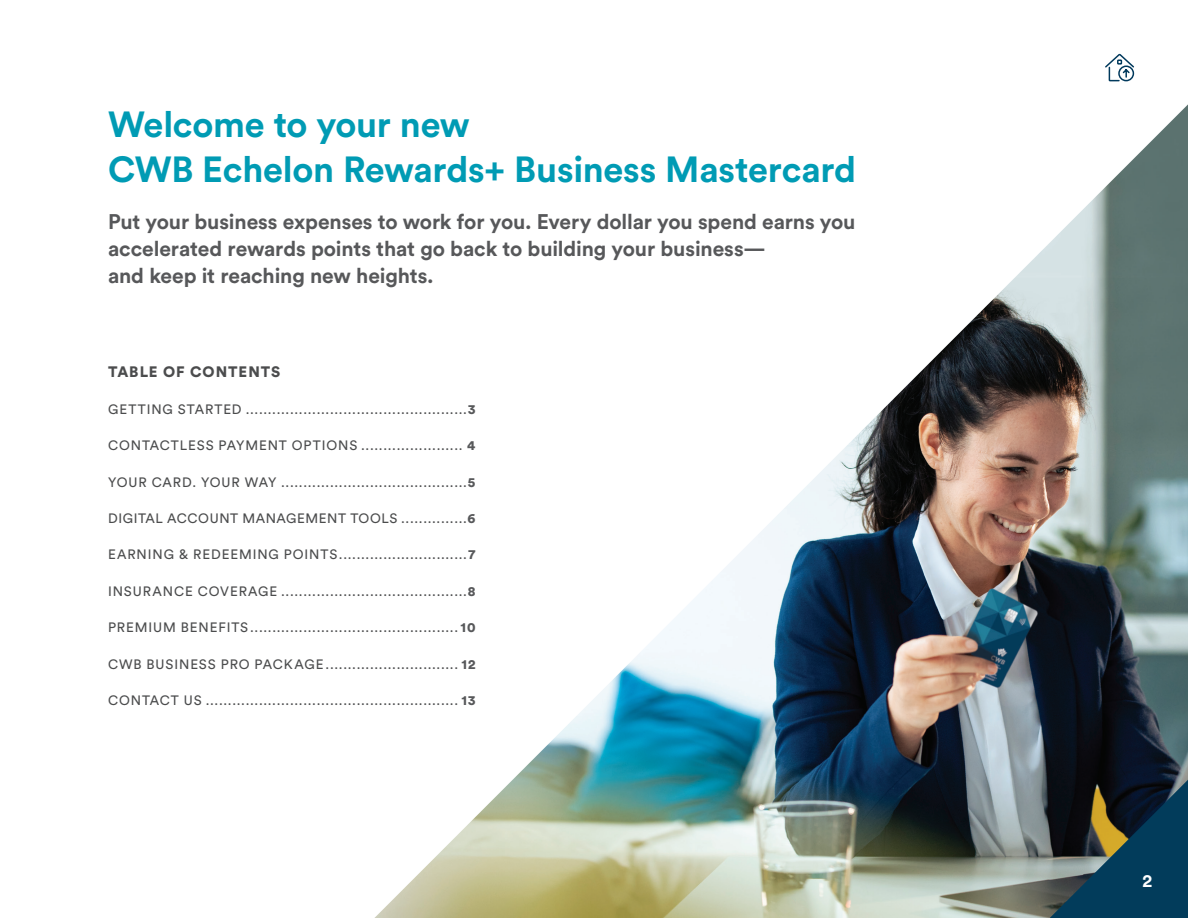
<style>
.page{position:relative;width:1188px;height:918px;background:#fff}
.page>*{position:absolute;margin:0;border:0;box-sizing:border-box;transform-origin:0 0}
.t1{font:700 36px/45px "Circular Std";letter-spacing:-.01em;color:#009bb4}
._1st_sentence_bold{font:700 21px/27px "Circular Std";letter-spacing:-.005em;color:#57585a}
.t2{font:700 18px "Circular Std";color:#fff}
.t3{font:900 15px "Circular Std";letter-spacing:.06em;color:#4b4c4d}
.t4{font:13.5px "Circular Std";letter-spacing:.065em;color:#4b4c4d}
.t5{font:13.5px "Circular Std";letter-spacing:.045em;color:#4b4c4d}
.s1{font-weight:900;color:#57585a}
</style>
<div class="page">
<img style="left:374px;top:104px;width:814px;height:814px">
<svg style="left:1050px;top:780px;width:138px;height:138px;background:#1d3a45"></svg>
<svg style="left:1105px;top:53px;width:30px;height:29px"></svg>
<h1 class="t1" style="left:108px;top:101px;width:750px">Welcome to your new<br>CWB Echelon Rewards+ Business Mastercard</h1>
<p class="_1st_sentence_bold" style="left:108px;top:208px;width:749px">Put your business expenses to work for you. Every dollar you spend earns you accelerated rewards points that go back to building your business—<br>and keep it reaching new heights.</p>
<p class="t3" style="left:108px;top:362px;width:174px">TABLE OF CONTENTS</p>
<p class="t4" style="left:108px;top:401px;width:369px">GETTING STARTED ..................................................<span class="s1">3</span></p>
<p class="t4" style="left:108px;top:437px;width:369px">CONTACTLESS PAYMENT OPTIONS ....................... <span class="s1">4</span></p>
<p class="t4" style="left:108px;top:474px;width:369px">YOUR CARD. YOUR WAY ..........................................<span class="s1">5</span></p>
<p class="t5" style="left:108px;top:510px;width:369px">DIGITAL ACCOUNT MANAGEMENT TOOLS ...............<span class="s1">6</span></p>
<p class="t4" style="left:108px;top:546px;width:369px">EARNING &amp; REDEEMING POINTS.............................<span class="s1">7</span></p>
<p class="t4" style="left:108px;top:583px;width:369px">INSURANCE COVERAGE ..........................................<span class="s1">8</span></p>
<p class="t4" style="left:108px;top:619px;width:369px">PREMIUM BENEFITS............................................... <span class="s1">10</span></p>
<p class="t4" style="left:108px;top:656px;width:369px">CWB BUSINESS PRO PACKAGE.............................. <span class="s1">12</span></p>
<p class="t4" style="left:108px;top:692px;width:369px">CONTACT US ......................................................... <span class="s1">13</span></p>
<h3 class="t2" style="left:1143px;top:869px;width:11px">2</h3>
</div>
